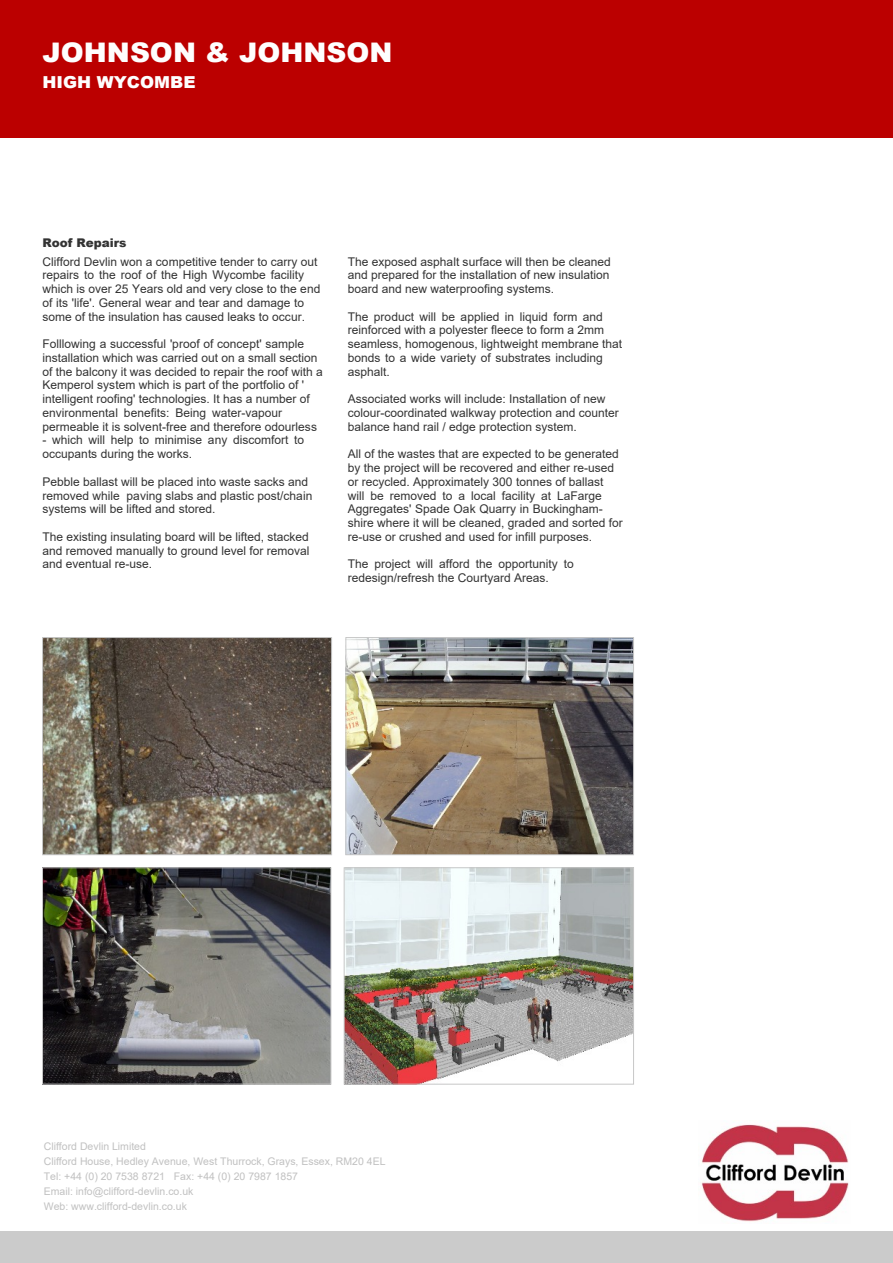
<style>
.page{position:relative;width:893px;height:1263px;background:#fff}
.page>*{position:absolute;margin:0;border:0;box-sizing:border-box;transform-origin:0 0}
.t1{font:900 27px "Arial";color:#fefefe}
.t2{font:900 16.5px "Arial";color:#fefefe}
.t3{font:12px/13.8px "Arial";color:#333}
.t4{font:900 12px "Arial";color:#333}
.t5{font:10.5px/15px "Arial";color:#c1c1c1}
</style>
<div class="page">
<img style="left:346px;top:869px;width:286px;height:213px">
<div style="left:344px;top:867px;width:290px;height:217px;border:1px solid #c7c7c7"></div>
<div style="left:0;top:1231px;width:893px;height:32px;background:#cbcbcb"></div>
<img style="left:701px;top:1124px;width:148px;height:98px">
<div style="left:0;top:0;width:893px;height:138px;background:#b00"></div>
<img style="left:44px;top:869px;width:285px;height:213px">
<div style="left:42px;top:867px;width:289px;height:217px;border:1px solid #c7c7c7"></div>
<img style="left:348px;top:639px;width:284px;height:214px">
<div style="left:346px;top:637px;width:288px;height:218px;border:1px solid #c7c7c7"></div>
<img style="left:44px;top:639px;width:286px;height:214px">
<div style="left:42px;top:637px;width:290px;height:218px;border:1px solid #c7c7c7"></div>
<h1 class="t1" style="left:43px;top:42px;width:351px">JOHNSON &amp; JOHNSON</h1>
<h2 class="t2" style="left:43px;top:76px;width:154px">HIGH WYCOMBE</h2>
<p class="t4" style="left:43px;top:238px;width:86px">Roof Repairs</p>
<p class="t3" style="left:43px;top:256px;width:279px">Clifford Devlin won a competitive tender to carry out repairs to the roof of the High Wycombe facility which is over 25 Years old and very close to the end of its 'life'. General wear and tear and damage to some of the insulation has caused leaks to occur.</p>
<p class="t3" style="left:43px;top:338px;width:282px">Folllowing a successful 'proof of concept' sample installation which was carried out on a small section of the balcony it was decided to repair the roof with a Kemperol system which is part of the portfolio of ' intelligent roofing' technologies. It has a number of environmental benefits: Being water-vapour permeable it is solvent-free and therefore odourless</p>
<p class="t3" style="left:43px;top:434px;width:263px">- which will help to minimise any discomfort to occupants during the works.</p>
<p class="t3" style="left:43px;top:476px;width:271px">Pebble ballast will be placed into waste sacks and removed while paving slabs and plastic post/chain systems will be lifted and stored.</p>
<p class="t3" style="left:43px;top:531px;width:269px;text-align:justify">The existing insulating board will be lifted, stacked and removed manually to ground level for removal and eventual re-use.</p>
<p class="t3" style="left:348px;top:256px;width:265px;text-align:justify">The exposed asphalt surface will then be cleaned and prepared for the installation of new insulation board and new waterproofing systems.</p>
<p class="t3" style="left:348px;top:311px;width:276px">The product will be applied in liquid form and reinforced with a polyester fleece to form a 2mm seamless, homogenous, lightweight membrane that bonds to a wide variety of substrates including asphalt.</p>
<p class="t3" style="left:348px;top:393px;width:273px">Associated works will include: Installation of new colour-coordinated walkway protection and counter balance hand rail / edge protection system.</p>
<p class="t3" style="left:348px;top:448px;width:277px">All of the wastes that are expected to be generated by the project will be recovered and either re-used or recycled. Approximately 300 tonnes of ballast will be removed to a local facility at LaFarge Aggregates' Spade Oak Quarry in Buckingham&shy;shire where it will be cleaned, graded and sorted for re-use or crushed and used for infill purposes.</p>
<p class="t3" style="left:348px;top:558px;width:228px">The project will afford the opportunity to redesign/refresh the Courtyard Areas.</p>
<p class="t5" style="left:44px;top:1139px;width:343px">Clifford Devlin Limited<br>Clifford House, Hedley Avenue, West Thurrock, Grays, Essex, RM20 4EL Tel: +44 (0) 20 7538 8721 Fax: +44 (0) 20 7987 1857<br>Email: info@clifford-devlin.co.uk<br>Web: www.clifford-devlin.co.uk</p>
</div>
